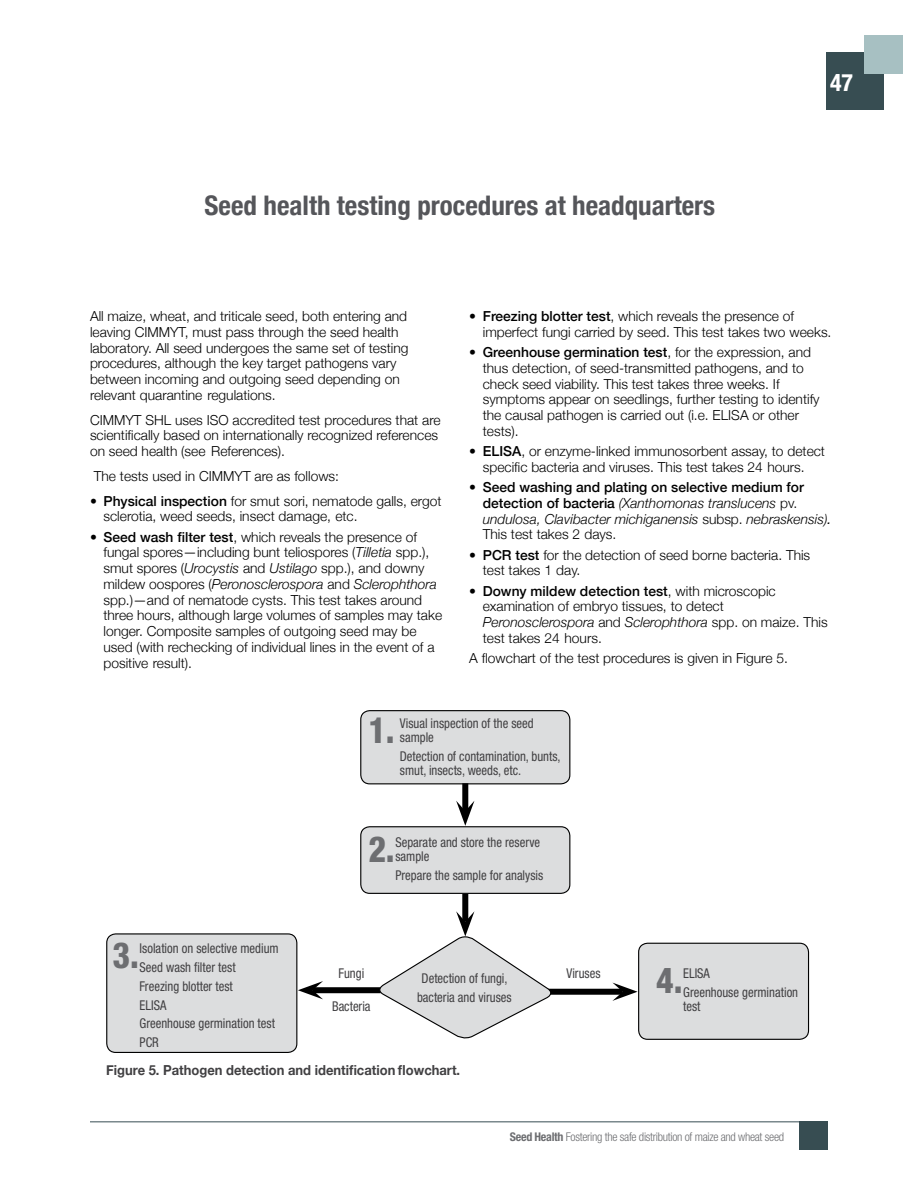
<style>
.page{position:relative;width:918px;height:1188px;background:#fff}
.page>*{position:absolute;margin:0;border:0;box-sizing:border-box;transform-origin:0 0}
.t1{font:800 condensed 36px "Helvetica Neue LT Std";color:#6d6e71;scale:.94 1}
.t2{font:700 condensed 27px "Helvetica Neue";color:#55565a}
.t3{font:700 condensed 24px "Helvetica Neue LT Std";color:#fff}
.t4{font:300 13.8px/15.8px "Helvetica Neue";color:#000}
.t5{font:italic 300 13.8px/15.8px "Helvetica Neue";color:#000}
.t6{font:700 13.8px "Helvetica Neue";color:#414042;scale:.94 1}
.t7{font:condensed 13.5px/18.8px "Helvetica Neue LT Std";color:#414042;scale:.94 1}
.t8{font:300 condensed 12px "Helvetica Neue LT Std";letter-spacing:-.025em;color:#6d6e71}
.s1{font-weight:500}
.s2{font-style:italic}
.s3{font-weight:500;font-style:normal}
.s4{font-style:normal}
.s5{font-weight:400}
.s6{font-weight:700}
</style>
<div class="page">
<div style="left:826px;top:52px;width:58px;height:57px;background:#374d52"></div>
<div style="left:864px;top:35px;width:39px;height:39px;background:#a7c0c2"></div>
<div style="left:799px;top:1121px;width:29px;height:29px;background:#374d52"></div>
<hr style="left:90px;top:1121px;width:738px;height:1px;background:#374d52">
<div style="left:313px;top:987px;width:68px;height:6px;background:#000"></div>
<svg style="left:298px;top:981px;width:25px;height:18px"></svg>
<div style="left:361px;top:711px;width:209px;height:73px;background:#dcddde;border-radius:9px"></div>
<div style="left:360px;top:710px;width:210px;height:74px;border:1px solid #000;border-radius:9px"></div>
<div style="left:361px;top:827px;width:209px;height:66px;background:#dcddde;border-radius:9px"></div>
<div style="left:360px;top:826px;width:210px;height:68px;border:1px solid #000;border-radius:9px"></div>
<div style="left:639px;top:943px;width:170px;height:96px;background:#dcddde;border-radius:9px"></div>
<div style="left:638px;top:943px;width:171px;height:97px;border:1px solid #000;border-radius:9px"></div>
<div style="left:107px;top:934px;width:190px;height:118px;background:#dcddde;border-radius:9px"></div>
<div style="left:106px;top:933px;width:191px;height:120px;border:1px solid #000;border-radius:9px"></div>
<div style="left:462px;top:894px;width:6px;height:28px;background:#000"></div>
<div style="left:462px;top:783px;width:6px;height:28px;background:#000"></div>
<svg style="left:456px;top:801px;width:18px;height:25px"></svg>
<div style="left:546px;top:989px;width:77px;height:6px;background:#000"></div>
<svg style="left:612px;top:983px;width:26px;height:18px"></svg>
<svg style="left:375px;top:911px;width:180px;height:128px"></svg>
<h2 class="t2" style="left:205px;top:183px;width:512px">Seed health testing procedures at headquarters</h2>
<h3 class="t3" style="left:830px;top:68px;width:25px">47</h3>
<p class="t4" style="left:90px;top:307px;width:320px">All maize, wheat, and triticale seed, both entering and leaving CIMMYT, must pass through the seed health laboratory. All seed undergoes the same set of testing procedures, although the key target pathogens vary between incoming and outgoing seed depending on relevant quarantine regulations.</p>
<p class="t4" style="left:90px;top:411px;width:352px">CIMMYT SHL uses ISO accredited test procedures that are scientifically based on internationally recognized references on seed health (see References).</p>
<p class="t4" style="left:94px;top:467px;width:247px">The tests used in CIMMYT are as follows:</p>
<p class="t4" style="left:103px;top:492px;width:340px;text-indent:-13px"><span class="s1">• Physical inspection</span> for smut sori, nematode galls, ergot sclerotia, weed seeds, insect damage, etc.</p>
<p class="t4" style="left:103px;top:528px;width:340px;text-indent:-13px"><span class="s1">• Seed wash filter test</span>, which reveals the presence of fungal spores—including bunt teliospores (<span class="s2">Tilletia</span> spp.), smut spores (<span class="s2">Urocystis</span> and <span class="s2">Ustilago</span> spp.), and downy mildew oospores (<span class="s2">Peronosclerospora</span> and <span class="s2">Sclerophthora </span>spp.)—and of nematode cysts. This test takes around three hours, although large volumes of samples may take longer. Composite samples of outgoing seed may be used (with rechecking of individual lines in the event of a positive result).</p>
<p class="t4" style="left:483px;top:307px;width:350px;text-indent:-13px"><span class="s1">• Freezing blotter test</span>, which reveals the presence of imperfect fungi carried by seed. This test takes two weeks.</p>
<p class="t4" style="left:483px;top:343px;width:338px;text-indent:-13px"><span class="s1">• Greenhouse germination test</span>, for the expression, and thus detection, of seed-transmitted pathogens, and to check seed viability. This test takes three weeks. If symptoms appear on seedlings, further testing to identify the causal pathogen is carried out (i.e. ELISA or other tests).</p>
<p class="t4" style="left:469px;top:442px;width:357px;text-align:center"><span class="s1">• ELISA</span>, or enzyme-linked immunosorbent assay, to detect specific bacteria and viruses. This test takes 24 hours.</p>
<p class="t5" style="left:483px;top:479px;width:350px;text-indent:-13px"><span class="s3">• Seed washing and plating on selective medium for detection of bacteria</span> (Xanthomonas translucens <span class="s4">pv. </span>undulosa, Clavibacter michiganensis <span class="s4">subsp.</span> nebraskensis)<span class="s5">.<br></span><span class="s4">This test takes 2 days.</span></p>
<p class="t4" style="left:483px;top:546px;width:329px;text-indent:-13px"><span class="s1">• PCR test</span> for the detection of seed borne bacteria. This test takes 1 day.</p>
<p class="t4" style="left:483px;top:582px;width:346px;text-indent:-13px"><span class="s1">• Downy mildew detection test</span>, with microscopic examination of embryo tissues, to detect <span class="s2">Peronosclerospora</span> and <span class="s2">Sclerophthora</span> spp. on maize. This test takes 24 hours.</p>
<p class="t4" style="left:469px;top:649px;width:320px">A flowchart of the test procedures is given in Figure 5.</p>
<h1 class="t1" style="left:368px;top:708px;width:30px">1.</h1>
<p class="t7" style="left:400px;top:716px;width:144px;line-height:14.2px">Visual inspection of the seed sample</p>
<p class="t7" style="left:400px;top:749px;width:173px;line-height:14.2px">Detection of contamination, bunts, smut, insects, weeds, etc.</p>
<h1 class="t1" style="left:113px;top:933px;width:30px">3.</h1>
<p class="t7" style="left:140px;top:939px;width:150px">Isolation on selective medium<br>Seed wash filter test<br>Freezing blotter test<br>ELISA<br>Greenhouse germination test<br>PCR</p>
<h1 class="t1" style="left:368px;top:827px;width:30px">2.</h1>
<p class="t7" style="left:395px;top:835px;width:155px;line-height:14.2px">Separate and store the reserve sample</p>
<p class="t7" style="left:395px;top:866px;width:159px">Prepare the sample for analysis</p>
<p class="t7" style="left:338px;top:964px;width:29px">Fungi</p>
<p class="t7" style="left:567px;top:964px;width:38px">Viruses</p>
<p class="t7" style="left:417px;top:969px;width:102px;text-align:center">Detection of fungi, bacteria and viruses</p>
<p class="t7" style="left:332px;top:997px;width:42px">Bacteria</p>
<p class="t6" style="left:106px;top:1059px;width:378px">Figure 5. Pathogen detection and identification flowchart.</p>
<h1 class="t1" style="left:656px;top:958px;width:30px">4.</h1>
<p class="t7" style="left:683px;top:964px;width:124px">ELISA<br>Greenhouse germination</p>
<p class="t7" style="left:683px;top:997px;width:20px">test</p>
<p class="t8" style="left:510px;top:1130px;width:276px"><span class="s6">Seed Health</span> Fostering the safe distribution of maize and wheat seed</p>
</div>
